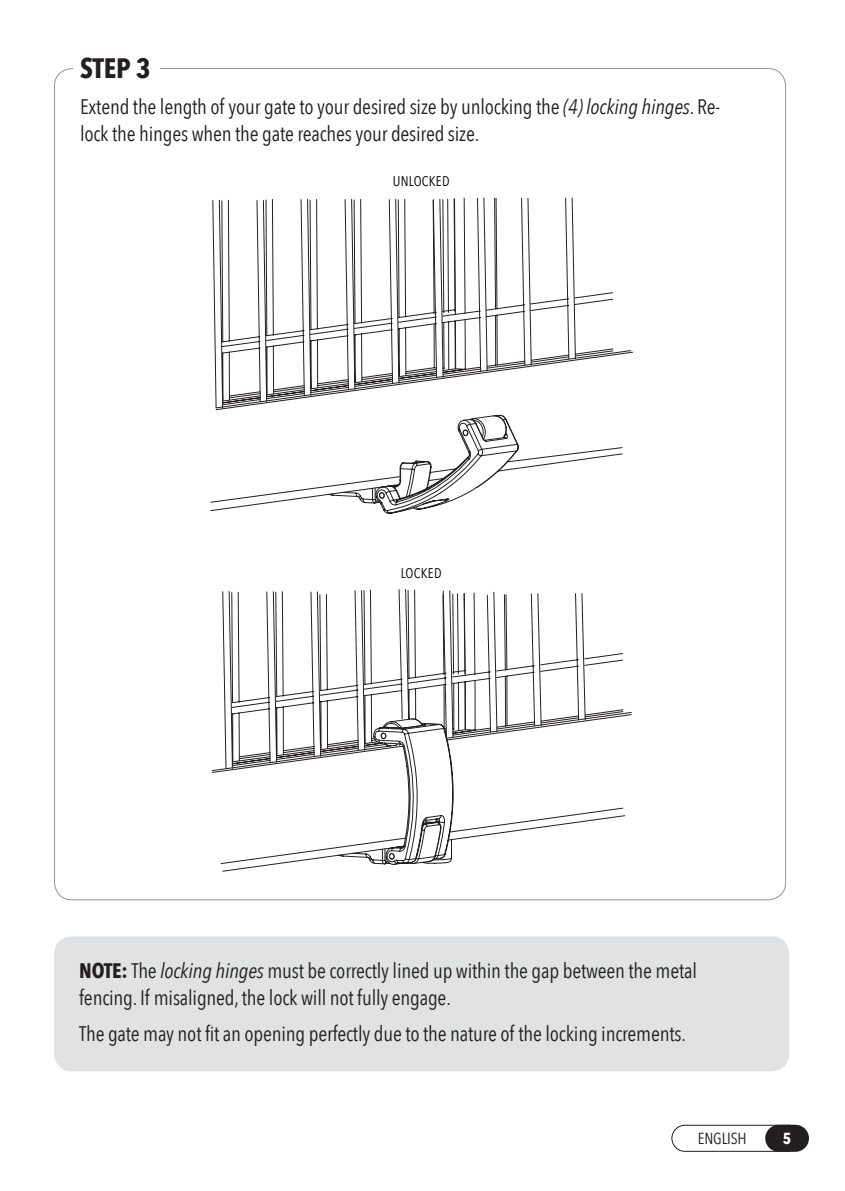
<style>
.page{position:relative;width:845px;height:1191px;background:#fff}
.page>*{position:absolute;margin:0;border:0;box-sizing:border-box;transform-origin:0 0}
.Body__0625_space_aft{font:700 28px "Avenir Next Condensed";color:#231f20}
.Body__0625_space_aft-2{font:21px/27px "Avenir Next Condensed";letter-spacing:-.01em;color:#231f20}
.t1{font:16px "Avenir Next Condensed";letter-spacing:-.01em;color:#231f20}
.t2{font:700 16px "Avenir Next Condensed";color:#fff}
.t3{font:14px "Avenir Next Condensed";letter-spacing:.02em;color:#000}
.s1{font-style:italic}
.s2{font-weight:700}
</style>
<div class="page">
<svg style="left:210px;top:197px;width:413px;height:317px"></svg>
<svg style="left:222px;top:589px;width:403px;height:283px"></svg>
<svg style="left:671px;top:1124px;width:138px;height:28px"></svg>
<div style="left:54px;top:936px;width:735px;height:135px;background:#e1e2e4;border-radius:18px"></div>
<p class="Body__0625_space_aft" style="left:80px;top:51px;width:72px">STEP 3</p>
<p class="Body__0625_space_aft-2" style="left:80px;top:93px;width:642px">Extend the length of your gate to your desired size by unlocking the <span class="s1">(4) locking hinges</span>. Re&shy;lock the hinges when the gate reaches your desired size.</p>
<p class="t3" style="left:393px;top:169px;width:58px">UNLOCKED</p>
<p class="t3" style="left:401px;top:561px;width:42px">LOCKED</p>
<p class="Body__0625_space_aft-2" style="left:79px;top:956px;width:619px"><span class="s2">NOTE:</span> The <span class="s1">locking hinges</span> must be correctly lined up within the gap between the metal fencing. If misaligned, the lock will not fully engage.</p>
<p class="Body__0625_space_aft-2" style="left:79px;top:1019px;width:608px">The gate may not fit an opening perfectly due to the nature of the locking increments.</p>
<p class="t1" style="left:698px;top:1125px;width:50px">ENGLISH</p>
<p class="t2" style="left:783px;top:1128px;width:10px">5</p>
</div>
